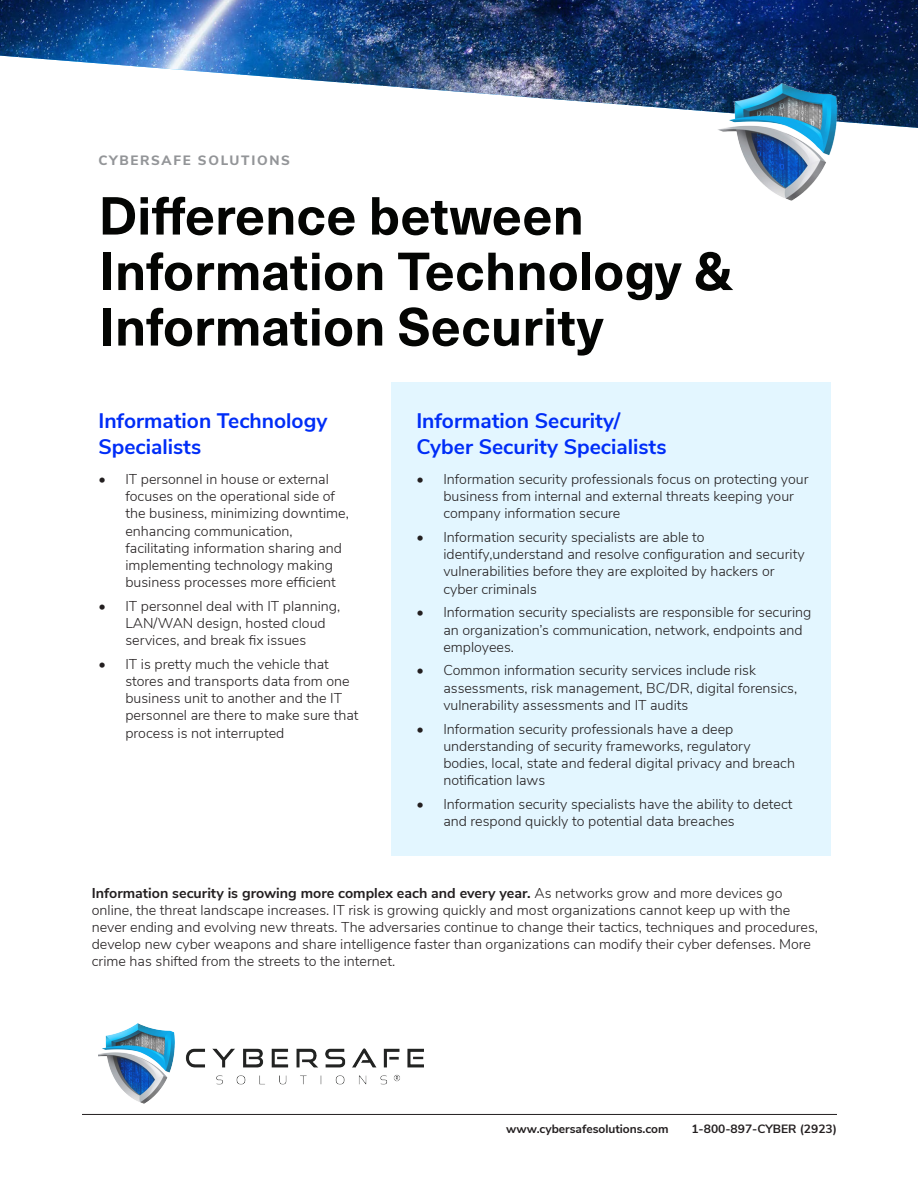
<style>
.page{position:relative;width:918px;height:1188px;background:#fff}
.page>*{position:absolute;margin:0;border:0;box-sizing:border-box;transform-origin:0 0}
.t1{font:700 52.5px "Neue Haas Unica W1 G";color:#040503}
.t2{font:700 21px/25.2px "Nunito Sans";color:#002df7}
.t3{font:300 14.25px/17.1px "Nunito Sans";color:#231f20}
.t4{font:700 14.25px "Nunito Sans";color:#231f20}
.t5{font:800 13.5px "Nunito Sans";letter-spacing:.125em;color:#939598}
.t6{font:700 12px "Nunito Sans";color:#231f20}
.s1{font-weight:300}
</style>
<div class="page">
<hr style="left:82px;top:1114px;width:755px;height:1px;background:#231f20">
<div style="left:392px;top:382px;width:439px;height:473px;background:#e3f6ff"></div>
<img style="left:0;top:0;width:918px;height:128px">
<img style="left:718px;top:83px;width:125px;height:117px">
<img style="left:99px;top:1023px;width:324px;height:80px">
<p class="t5" style="left:98px;top:150px;width:193px">CYBERSAFE SOLUTIONS</p>
<p class="t1" style="left:98px;top:176px;width:487px">Difference between</p>
<p class="t1" style="left:98px;top:231px;width:636px">Information Technology &amp;</p>
<p class="t1" style="left:98px;top:287px;width:506px">Information Security</p>
<p class="t2" style="left:98px;top:407px;width:230px">Information Technology<br>Specialists</p>
<p class="t3" style="left:125px;top:470px;width:225px;text-indent:-27px">• IT personnel in house or external focuses on the operational side of the business, minimizing downtime, enhancing communication, facilitating information sharing and implementing technology making business processes more efficient</p>
<p class="t3" style="left:125px;top:596px;width:216px;text-indent:-27px">• IT personnel deal with IT planning,<br>LAN/WAN design, hosted cloud services, and break fix issues</p>
<p class="t3" style="left:125px;top:654px;width:235px;text-indent:-27px">• IT is pretty much the vehicle that stores and transports data from one business unit to another and the IT personnel are there to make sure that process is not interrupted</p>
<p class="t2" style="left:416px;top:407px;width:252px">Information Security/<br>Cyber Security Specialists</p>
<p class="t3" style="left:443px;top:470px;width:367px;text-indent:-27px">• Information security professionals focus on protecting your business from internal and external threats keeping your company information secure</p>
<p class="t3" style="left:443px;top:528px;width:363px;text-indent:-27px">• Information security specialists are able to identify,understand and resolve configuration and security vulnerabilities before they are exploited by hackers or cyber criminals</p>
<p class="t3" style="left:443px;top:603px;width:370px;text-indent:-27px">• Information security specialists are responsible for securing an organization’s communication, network, endpoints and employees.</p>
<p class="t3" style="left:443px;top:661px;width:355px;text-indent:-27px">• Common information security services include risk assessments, risk management, BC/DR, digital forensics, vulnerability assessments and IT audits</p>
<p class="t3" style="left:443px;top:719px;width:353px;text-indent:-27px">• Information security professionals have a deep understanding of security frameworks, regulatory bodies, local, state and federal digital privacy and breach notification laws</p>
<p class="t3" style="left:443px;top:794px;width:351px;text-indent:-27px">• Information security specialists have the ability to detect and respond quickly to potential data breaches</p>
<p class="t4" style="left:92px;top:882px;width:692px">Information security is growing more complex each and every year. <span class="s1">As networks grow and more devices go</span></p>
<p class="t3" style="left:92px;top:900px;width:700px">online, the threat landscape increases. IT risk is growing quickly and most organizations cannot keep up with the</p>
<p class="t3" style="left:92px;top:918px;width:728px">never ending and evolving new threats. The adversaries continue to change their tactics, techniques and procedures,</p>
<p class="t3" style="left:92px;top:935px;width:721px">develop new cyber weapons and share intelligence faster than organizations can modify their cyber defenses. More</p>
<p class="t3" style="left:92px;top:952px;width:305px">crime has shifted from the streets to the internet.</p>
<p class="t6" style="left:506px;top:1120px;width:164px">www.cybersafesolutions.com</p>
<p class="t6" style="left:691px;top:1120px;width:147px">1-800-897-CYBER (2923)</p>
</div>
